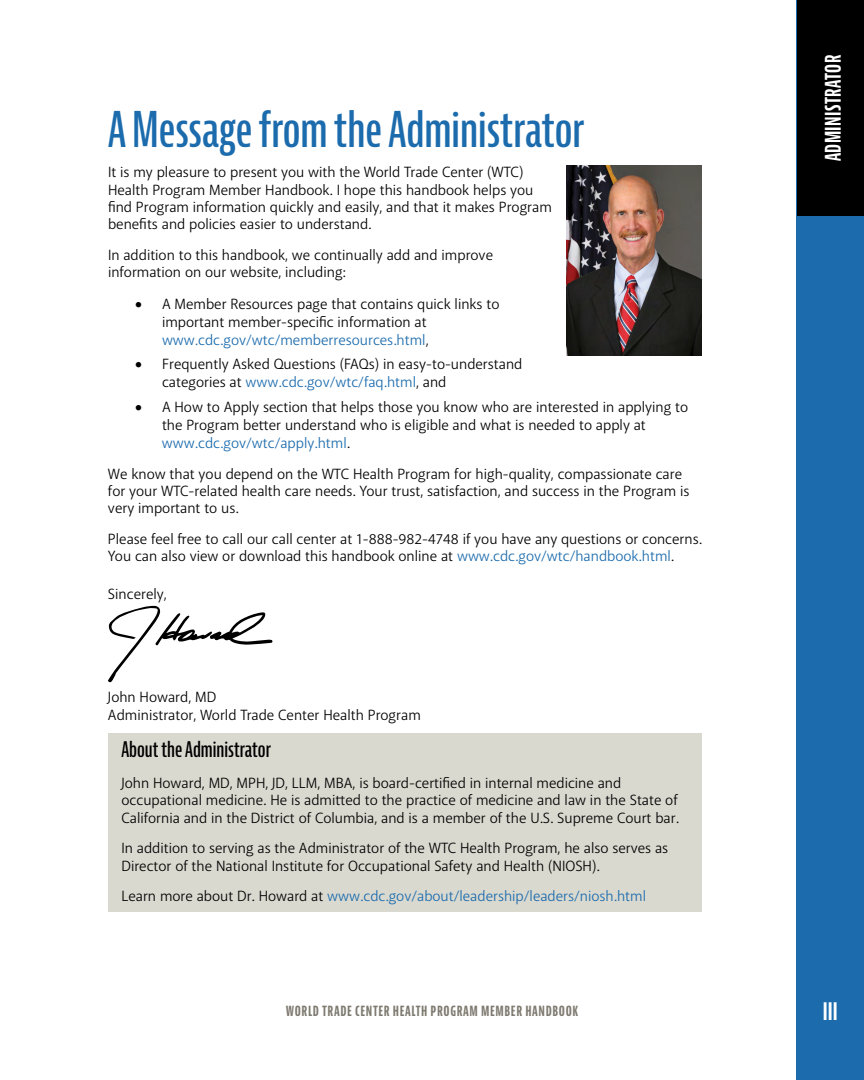
<style>
.page{position:relative;width:864px;height:1080px;background:#fff}
.page>*{position:absolute;margin:0;border:0;box-sizing:border-box;transform-origin:0 0}
.Heading_1{font:600 extra-condensed 48px "Bernina Sans";color:#1b6bad}
.t1{font:700 extra-condensed 23.55px "Bernina Sans";color:#fff}
.t2{font:600 extra-condensed 21px "Bernina Sans";color:#000}
.Tab_Copy{font:700 extra-condensed 21px "Bernina Sans";letter-spacing:.02em;color:#fff}
.Body{font:15px/17.2px "Akagi Pro";color:#000}
.Body-2{font:15px "Akagi Pro";color:#1b6bad}
.t3{font:700 extra-condensed 15px "Bernina Sans";letter-spacing:.04em;color:#7e7a70}
.s1{color:#1b6bad}
.s2{color:#000}
</style>
<div class="page">
<div style="left:796px;top:0;width:68px;height:1080px;background:#1b6bad"></div>
<div style="left:108px;top:734px;width:594px;height:34px;background:#dad9d0"></div>
<div style="left:108px;top:763px;width:594px;height:77px;background:#dad9d0"></div>
<div style="left:108px;top:829px;width:594px;height:59px;background:#dad9d0"></div>
<div style="left:108px;top:877px;width:594px;height:35px;background:#dad9d0"></div>
<img style="left:567px;top:166px;width:135px;height:190px">
<svg style="left:108px;top:606px;width:164px;height:76px"></svg>
<div style="left:797px;top:0;width:67px;height:216px;background:#000"></div>
<h1 class="Heading_1" style="left:108px;top:102px;width:478px">A Message from the Administrator</h1>
<p class="Body" style="left:108px;top:164px;width:445px">It is my pleasure to present you with the World Trade Center (WTC)<br>Health Program Member Handbook. I hope this handbook helps you find Program information quickly and easily, and that it makes Program benefits and policies easier to understand.</p>
<p class="Body" style="left:108px;top:246px;width:387px">In addition to this handbook, we continually add and improve information on our website, including:</p>
<p class="Body" style="left:162px;top:295px;width:339px;line-height:18px;text-indent:-27px">• A Member Resources page that contains quick links to important member-specific information at <span class="s1">www.cdc.gov/wtc/memberresources.html</span>,</p>
<p class="Body" style="left:162px;top:356px;width:362px;line-height:18px;text-indent:-27px">• Frequently Asked Questions (FAQs) in easy-to-understand categories at <span class="s1">www.cdc.gov/wtc/faq.html</span>, and</p>
<p class="Body" style="left:162px;top:398px;width:528px;line-height:18px;text-indent:-27px">• A How to Apply section that helps those you know who are interested in applying to the Program better understand who is eligible and what is needed to apply at <span class="s1">www.cdc.gov/wtc/apply.html</span>.</p>
<p class="Body" style="left:108px;top:465px;width:583px">We know that you depend on the WTC Health Program for high-quality, compassionate care for your WTC-related health care needs. Your trust, satisfaction, and success in the Program is very important to us.</p>
<p class="Body" style="left:108px;top:531px;width:596px">Please feel free to call our call center at 1-888-982-4748 if you have any questions or concerns.<br>You can also view or download this handbook online at <span class="s1">www.cdc.gov/wtc/handbook.html</span>.</p>
<p class="Body" style="left:108px;top:585px;width:60px">Sincerely,</p>
<p class="Body" style="left:108px;top:689px;width:314px">John Howard, MD<br>Administrator, World Trade Center Health Program</p>
<h2 class="t2" style="left:122px;top:738px;width:151px">About the Administrator</h2>
<p class="Body" style="left:122px;top:775px;width:559px">John Howard, MD, MPH, JD, LLM, MBA, is board-certified in internal medicine and occupational medicine. He is admitted to the practice of medicine and law in the State of<br>California and in the District of Columbia, and is a member of the U.S. Supreme Court bar.</p>
<p class="Body" style="left:122px;top:840px;width:548px">In addition to serving as the Administrator of the WTC Health Program, he also serves as<br>Director of the National Institute for Occupational Safety and Health (NIOSH).</p>
<p class="Body-2" style="left:122px;top:887px;width:526px"><span class="s2">Learn more about Dr. Howard at</span> www.cdc.gov/about/leadership/leaders/niosh.html</p>
<p class="Tab_Copy" style="left:821px;top:161px;width:108px;rotate:-90deg">ADMINISTRATOR</p>
<p class="t3" style="left:286px;top:1002px;width:294px">WORLD TRADE CENTER HEALTH PROGRAM MEMBER HANDBOOK</p>
<h2 class="t1" style="left:823px;top:998px;width:16px">III</h2>
</div>
